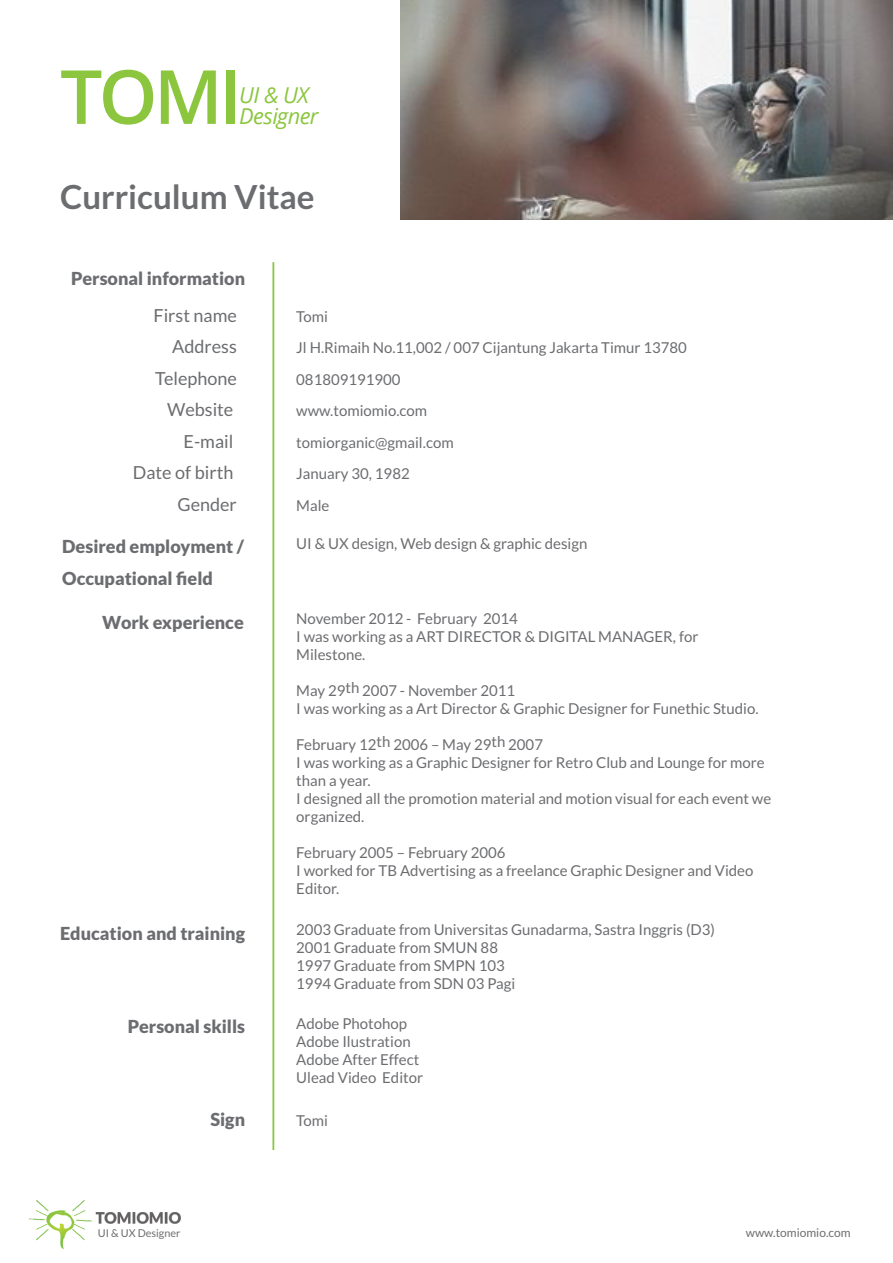
<style>
.page{position:relative;width:893px;height:1263px;background:#fff}
.page>*{position:absolute;margin:0;border:0;box-sizing:border-box;transform-origin:0 0}
.t1{font:600 74.7px "Open Sans";color:#8bc63e}
.t2{font:700 33.15px "Lato";color:#6c6d70}
.t3{font:italic 21.9px/20.1px "Open Sans";letter-spacing:-.025em;color:#8bc63e}
.t4{font:900 18px/31.5px "Lato";color:#6c6d70}
.t5{font:18px/31.5px "Lato";color:#6c6d70;text-align:right}
.t6{font:15px/18px "Lato";color:#6c6d70}
.t7{font:12px "Lato";color:#6c6d70}
.t8{font:10.8px "Lato";color:#6c6d70}
</style>
<div class="page">
<hr style="left:272px;top:262px;width:2px;height:888px;background:#8bc63e">
<img style="left:400px;top:0;width:493px;height:219px">
<img style="left:29px;top:1200px;width:64px;height:50px">
<img style="left:96px;top:1212px;width:85px;height:12px">
<h1 class="t1" style="left:60px;top:46px;width:183px">TOMI</h1>
<h3 class="t3" style="left:239px;top:85px;width:81px">UI &amp; UX<br>Designer</h3>
<h2 class="t2" style="left:60px;top:178px;width:256px">Curriculum Vitae</h2>
<p class="t4" style="left:71px;top:262px;width:175px">Personal information</p>
<p class="t5" style="left:133px;top:299px;width:105px">First name<br>Address<br>Telephone<br>Website<br>E-mail<br>Date of birth<br>Gender</p>
<p class="t4" style="left:62px;top:531px;width:183px">Desired employment /<br>Occupational field</p>
<p class="t4" style="left:102px;top:606px;width:143px">Work experience</p>
<p class="t4" style="left:60px;top:917px;width:186px">Education and training</p>
<p class="t4" style="left:128px;top:1010px;width:119px">Personal skills</p>
<p class="t4" style="left:210px;top:1103px;width:36px">Sign</p>
<p class="t6" style="left:296px;top:300px;width:392px;line-height:31.5px">Tomi<br>Jl H.Rimaih No.11,002 / 007 Cijantung Jakarta Timur 13780<br>081809191900<br>www.tomiomio.com<br>tomiorganic@gmail.com<br>January 30, 1982<br>Male</p>
<p class="t6" style="left:296px;top:534px;width:293px">UI &amp; UX design, Web design &amp; graphic design</p>
<p class="t6" style="left:296px;top:610px;width:404px">November 2012 - February 2014<br>I was working as a ART DIRECTOR &amp; DIGITAL MANAGER, for<br>Milestone.</p>
<p class="t6" style="left:296px;top:682px;width:464px">May 29th 2007 - November 2011<br>I was working as a Art Director &amp; Graphic Designer for Funethic Studio.</p>
<p class="t6" style="left:296px;top:736px;width:476px">February 12th 2006 – May 29th 2007<br>I was working as a Graphic Designer for Retro Club and Lounge for more than a year.<br>I designed all the promotion material and motion visual for each event we organized.</p>
<p class="t6" style="left:296px;top:844px;width:459px">February 2005 – February 2006<br>I worked for TB Advertising as a freelance Graphic Designer and Video<br>Editor.</p>
<p class="t6" style="left:296px;top:921px;width:420px">2003 Graduate from Universitas Gunadarma, Sastra Inggris (D3)<br>2001 Graduate from SMUN 88<br>1997 Graduate from SMPN 103<br>1994 Graduate from SDN 03 Pagi</p>
<p class="t6" style="left:296px;top:1014px;width:128px">Adobe Photohop<br>Adobe Ilustration<br>Adobe After Effect<br>Ulead Video Editor</p>
<p class="t6" style="left:296px;top:1111px;width:33px">Tomi</p>
<p class="t8" style="left:98px;top:1227px;width:84px">UI &amp; UX Designer</p>
<p class="t7" style="left:746px;top:1225px;width:106px">www.tomiomio.com</p>
</div>
